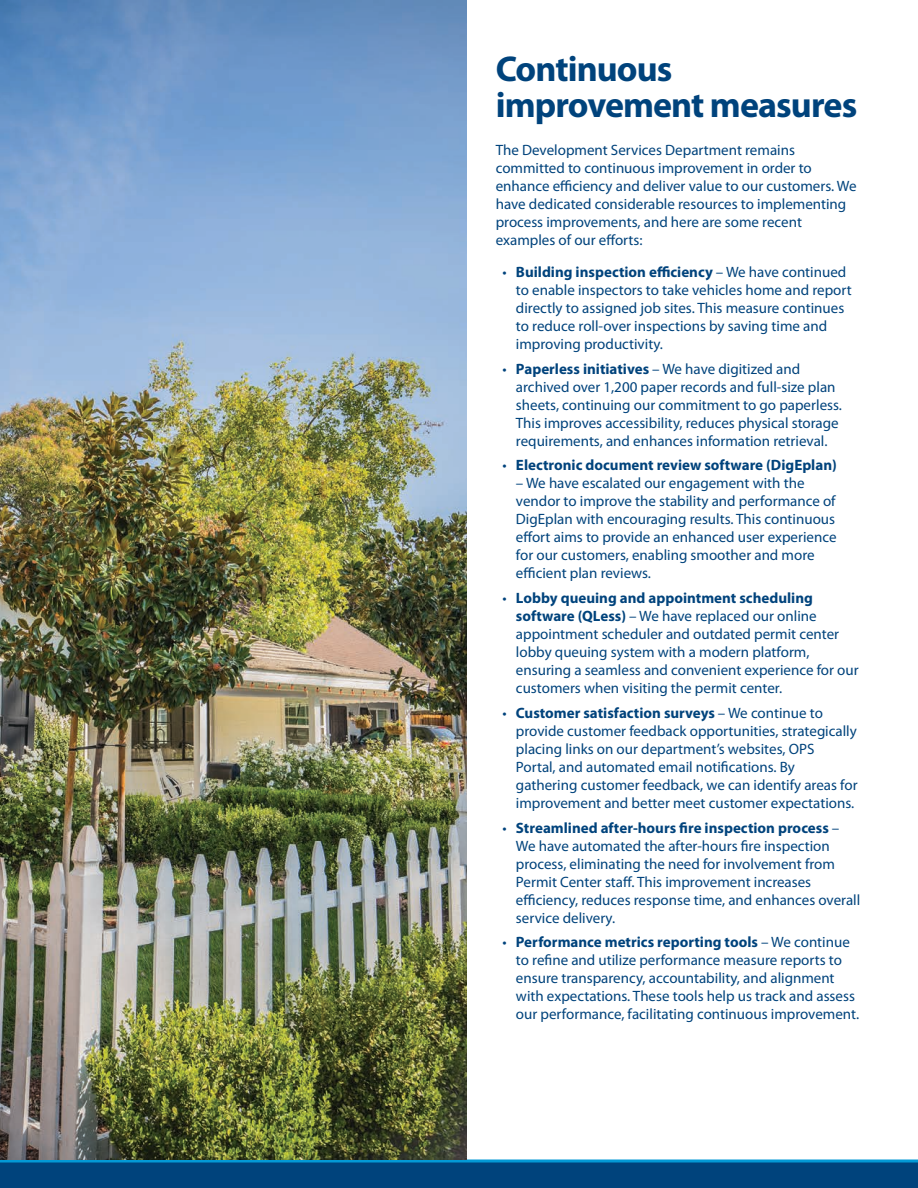
<style>
.page{position:relative;width:918px;height:1188px;background:#fff}
.page>*{position:absolute;margin:0;border:0;box-sizing:border-box;transform-origin:0 0}
.t1{font:700 36px/36px "Myriad Pro";letter-spacing:-.025em;color:#00437c}
.t2{font:15px/18px "Myriad Pro";color:#00437c}
.t3{font:700 15px "Myriad Pro";color:#00437c}
.s1{font-weight:700}
.s2{font-weight:400}
</style>
<div class="page">
<svg style="left:0;top:1160px;width:918px;height:28px;background:#004a84"></svg>
<img style="left:0;top:0;width:467px;height:1160px">
<h1 class="t1" style="left:496px;top:50px;width:363px">Continuous improvement measures</h1>
<p class="t2" style="left:496px;top:141px;width:362px">The Development Services Department remains committed to continuous improvement in order to enhance efficiency and deliver value to our customers. We have dedicated considerable resources to implementing process improvements, and here are some recent examples of our efforts:</p>
<p class="t2" style="left:516px;top:262px;width:337px;text-indent:-14px">• <span class="s1">Building inspection efficiency</span> – We have continued to enable inspectors to take vehicles home and report directly to assigned job sites. This measure continues to reduce roll-over inspections by saving time and improving productivity.</p>
<p class="t2" style="left:516px;top:359px;width:328px;text-indent:-14px">• <span class="s1">Paperless initiatives</span> – We have digitized and archived over 1,200 paper records and full-size plan sheets, continuing our commitment to go paperless.<br>This improves accessibility, reduces physical storage requirements, and enhances information retrieval.</p>
<p class="t3" style="left:502px;top:455px;width:336px"><span class="s2">•</span> Electronic document review software (DigEplan)</p>
<p class="t2" style="left:516px;top:474px;width:322px">– We have escalated our engagement with the vendor to improve the stability and performance of DigEplan with encouraging results. This continuous effort aims to provide an enhanced user experience for our customers, enabling smoother and more efficient plan reviews.</p>
<p class="t2" style="left:516px;top:589px;width:344px;text-indent:-14px">• <span class="s1">Lobby queuing and appointment scheduling software (QLess)</span> – We have replaced our online appointment scheduler and outdated permit center lobby queuing system with a modern platform, ensuring a seamless and convenient experience for our customers when visiting the permit center.</p>
<p class="t2" style="left:516px;top:703px;width:343px;text-indent:-14px">• <span class="s1">Customer satisfaction surveys</span> – We continue to provide customer feedback opportunities, strategically placing links on our department’s websites, OPS Portal, and automated email notifications. By gathering customer feedback, we can identify areas for improvement and better meet customer expectations.</p>
<p class="t2" style="left:516px;top:818px;width:346px;text-indent:-14px">• <span class="s1">Streamlined after-hours fire inspection process</span> – We have automated the after-hours fire inspection process, eliminating the need for involvement from Permit Center staff. This improvement increases efficiency, reduces response time, and enhances overall service delivery.</p>
<p class="t2" style="left:516px;top:933px;width:345px;text-indent:-14px">• <span class="s1">Performance metrics reporting tools</span> – We continue to refine and utilize performance measure reports to ensure transparency, accountability, and alignment with expectations. These tools help us track and assess our performance, facilitating continuous improvement.</p>
</div>
